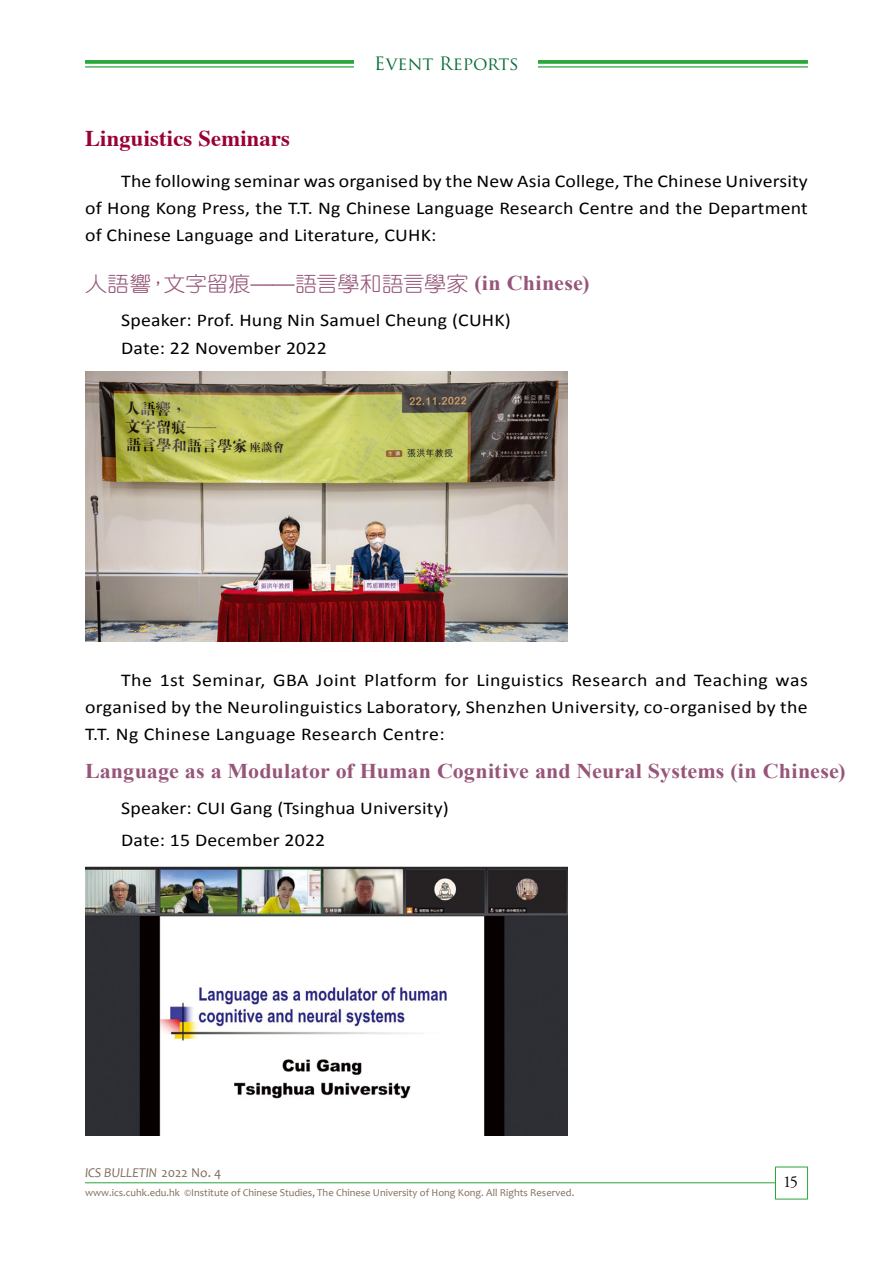
<style>
.page{position:relative;width:893px;height:1263px;background:#fff}
.page>*{position:absolute;margin:0;border:0;box-sizing:border-box;transform-origin:0 0}
.c_BODY_chi{font:700 22.5px "Times";letter-spacing:.01em;color:#9a0037}
.c_Book_body{font:700 21px "Times New Roman";letter-spacing:.005em;color:#965579;scale:1.05 1}
.c_Book_body-2{font:21px "DF Yuan Lt HK BF";letter-spacing:-.01em;color:#965579;scale:1.05 1}
.c_BODY_chi-2{font:18px/27px "Calibri";letter-spacing:.01em;color:#000;text-align:justify;scale:1.1 1}
.t1{font:18px "Trajan Pro";color:#076c38}
.t2{font:16.5px "Adobe Garamond Pro";color:#000}
.t3{font:italic 13.5px "Candara";color:#816d5a}
.t4{font:10.5px "Candara";color:#816d5a}
.s1{font-family:"Times New Roman";font-weight:700}
.s2{font-style:normal}
</style>
<div class="page">
<img style="left:85px;top:372px;width:482px;height:269px">
<img style="left:85px;top:866px;width:482px;height:269px">
<div style="left:775px;top:1166px;width:33px;height:33px;background:#fff;border:1px solid #2ba739"></div>
<hr style="left:85px;top:1182px;width:690px;height:1px;background:#2ba739">
<svg style="left:85px;top:60px;width:723px;height:4px;background:#37ac45"></svg>
<hr style="left:85px;top:66px;width:723px;height:2px;background:#2ba739">
<div style="left:355px;top:54px;width:183px;height:30px;background:#fff"></div>
<p class="t1" style="left:374px;top:52px;width:146px">Event Reports</p>
<p class="c_BODY_chi" style="left:85px;top:117px;width:206px">Linguistics Seminars</p>
<p class="c_BODY_chi-2" style="left:85px;top:167px;width:659px;text-indent:36px">The following seminar was organised by the New Asia College, The Chinese University of Hong Kong Press, the T.T. Ng Chinese Language Research Centre and the Department of Chinese Language and Literature, CUHK:</p>
<p class="c_Book_body-2" style="left:85px;top:274px;width:482px">人語響，文字留痕<span class="s1">——</span>語言學和語言學家 <span class="s1">(in Chinese)</span></p>
<p class="c_BODY_chi-2" style="left:121px;top:307px;width:356px">Speaker: Prof. Hung Nin Samuel Cheung (CUHK)</p>
<p class="c_BODY_chi-2" style="left:121px;top:335px;width:188px">Date: 22 November 2022</p>
<p class="c_BODY_chi-2" style="left:85px;top:667px;width:658px;text-indent:36px">The 1st Seminar, GBA Joint Platform for Linguistics Research and Teaching was organised by the Neurolinguistics Laboratory, Shenzhen University, co-organised by the T.T. Ng Chinese Language Research Centre:</p>
<p class="c_Book_body" style="left:85px;top:757px;width:726px">Language as a Modulator of Human Cognitive and Neural Systems (in Chinese)</p>
<p class="c_BODY_chi-2" style="left:121px;top:794px;width:299px">Speaker: CUI Gang (Tsinghua University)</p>
<p class="c_BODY_chi-2" style="left:121px;top:826px;width:187px">Date: 15 December 2022</p>
<p class="t3" style="left:85px;top:1164px;width:138px">ICS BULLETIN <span class="s2">2022 No. 4</span></p>
<p class="t4" style="left:85px;top:1186px;width:491px">www.ics.cuhk.edu.hk ©Institute of Chinese Studies, The Chinese University of Hong Kong. All Rights Reserved.</p>
<p class="t2" style="left:783px;top:1172px;width:17px">15</p>
</div>
